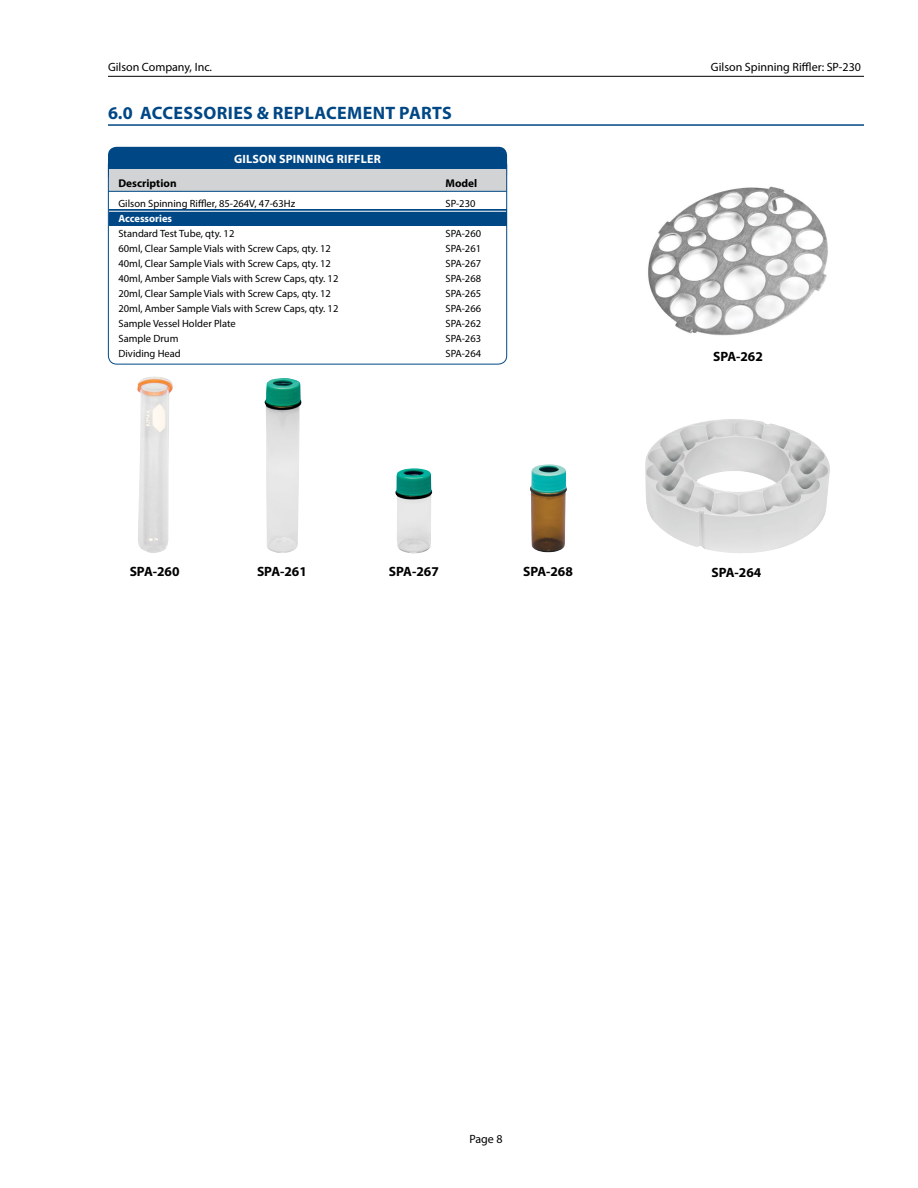
<style>
.page{position:relative;width:918px;height:1188px;background:#fff}
.page>*{position:absolute;margin:0;border:0;box-sizing:border-box;transform-origin:0 0}
.t1{font:700 18px "Myriad Pro";letter-spacing:.02em;color:#004785}
.t2{font:700 13.5px "Myriad Pro";color:#000}
.t3{font:12px "Myriad Pro";color:#000}
.t4{font:700 12px "Myriad Pro";letter-spacing:.02em;color:#fff}
.t5{font:700 11.25px "Myriad Pro";color:#000}
.t6{font:10.5px "Myriad Pro";color:#000}
.t7{font:700 10.5px "Myriad Pro";color:#fff}
</style>
<div class="page">
<hr style="left:108px;top:76px;width:756px;height:1px;background:#000">
<hr style="left:108px;top:124px;width:756px;height:2px;background:#004785">
<img style="left:137px;top:376px;width:36px;height:177px">
<img style="left:645px;top:419px;width:185px;height:134px">
<img style="left:648px;top:186px;width:180px;height:150px">
<img style="left:265px;top:378px;width:37px;height:175px">
<img style="left:530px;top:464px;width:37px;height:89px">
<img style="left:395px;top:468px;width:37px;height:85px">
<div style="left:109px;top:210px;width:398px;height:16px;background:#004785"></div>
<hr style="left:108px;top:211px;width:399px;height:1px;background:#fff">
<div style="left:108px;top:147px;width:399px;height:36px;background:#004785;border-radius:8px"></div>
<div style="left:109px;top:170px;width:398px;height:21px;background:#d1d3d4"></div>
<hr style="left:108px;top:191px;width:399px;height:1px;background:#004785">
<div style="left:108px;top:156px;width:399px;height:208px;border:1px solid #004785;border-radius:8px"></div>
<p class="t3" style="left:108px;top:59px;width:106px">Gilson Company, Inc.</p>
<p class="t3" style="left:711px;top:59px;width:152px">Gilson Spinning Riffler: SP-230</p>
<h1 class="t1" style="left:108px;top:101px;width:346px">6.0 ACCESSORIES &amp; REPLACEMENT PARTS</h1>
<p class="t4" style="left:234px;top:151px;width:148px">GILSON SPINNING RIFFLER</p>
<p class="t5" style="left:118px;top:175px;width:60px">Description</p>
<p class="t5" style="left:446px;top:175px;width:33px">Model</p>
<p class="t6" style="left:118px;top:197px;width:178px">Gilson Spinning Riffler, 85-264V, 47-63Hz</p>
<p class="t6" style="left:445px;top:197px;width:31px">SP-230</p>
<p class="t7" style="left:118px;top:212px;width:55px">Accessories</p>
<p class="t6" style="left:118px;top:227px;width:117px">Standard Test Tube, qty. 12</p>
<p class="t6" style="left:446px;top:227px;width:37px">SPA-260</p>
<p class="t6" style="left:118px;top:242px;width:214px">60ml, Clear Sample Vials with Screw Caps, qty. 12</p>
<p class="t6" style="left:446px;top:242px;width:37px">SPA-261</p>
<p class="t6" style="left:118px;top:257px;width:214px">40ml, Clear Sample Vials with Screw Caps, qty. 12</p>
<p class="t6" style="left:446px;top:257px;width:37px">SPA-267</p>
<p class="t6" style="left:118px;top:272px;width:221px">40ml, Amber Sample Vials with Screw Caps, qty. 12</p>
<p class="t6" style="left:446px;top:272px;width:37px">SPA-268</p>
<p class="t6" style="left:118px;top:287px;width:214px">20ml, Clear Sample Vials with Screw Caps, qty. 12</p>
<p class="t6" style="left:446px;top:287px;width:37px">SPA-265</p>
<p class="t6" style="left:118px;top:302px;width:221px">20ml, Amber Sample Vials with Screw Caps, qty. 12</p>
<p class="t6" style="left:446px;top:302px;width:37px">SPA-266</p>
<p class="t6" style="left:118px;top:317px;width:119px">Sample Vessel Holder Plate</p>
<p class="t6" style="left:446px;top:317px;width:37px">SPA-262</p>
<p class="t6" style="left:118px;top:332px;width:61px">Sample Drum</p>
<p class="t6" style="left:446px;top:332px;width:37px">SPA-263</p>
<p class="t6" style="left:118px;top:347px;width:64px">Dividing Head</p>
<p class="t6" style="left:446px;top:347px;width:37px">SPA-264</p>
<p class="t2" style="left:713px;top:347px;width:51px">SPA-262</p>
<p class="t2" style="left:130px;top:563px;width:51px">SPA-260</p>
<p class="t2" style="left:712px;top:563px;width:51px">SPA-264</p>
<p class="t2" style="left:257px;top:563px;width:51px">SPA-261</p>
<p class="t2" style="left:389px;top:563px;width:51px">SPA-267</p>
<p class="t2" style="left:523px;top:563px;width:51px">SPA-268</p>
<p class="t3" style="left:469px;top:1132px;width:35px">Page 8</p>
</div>
